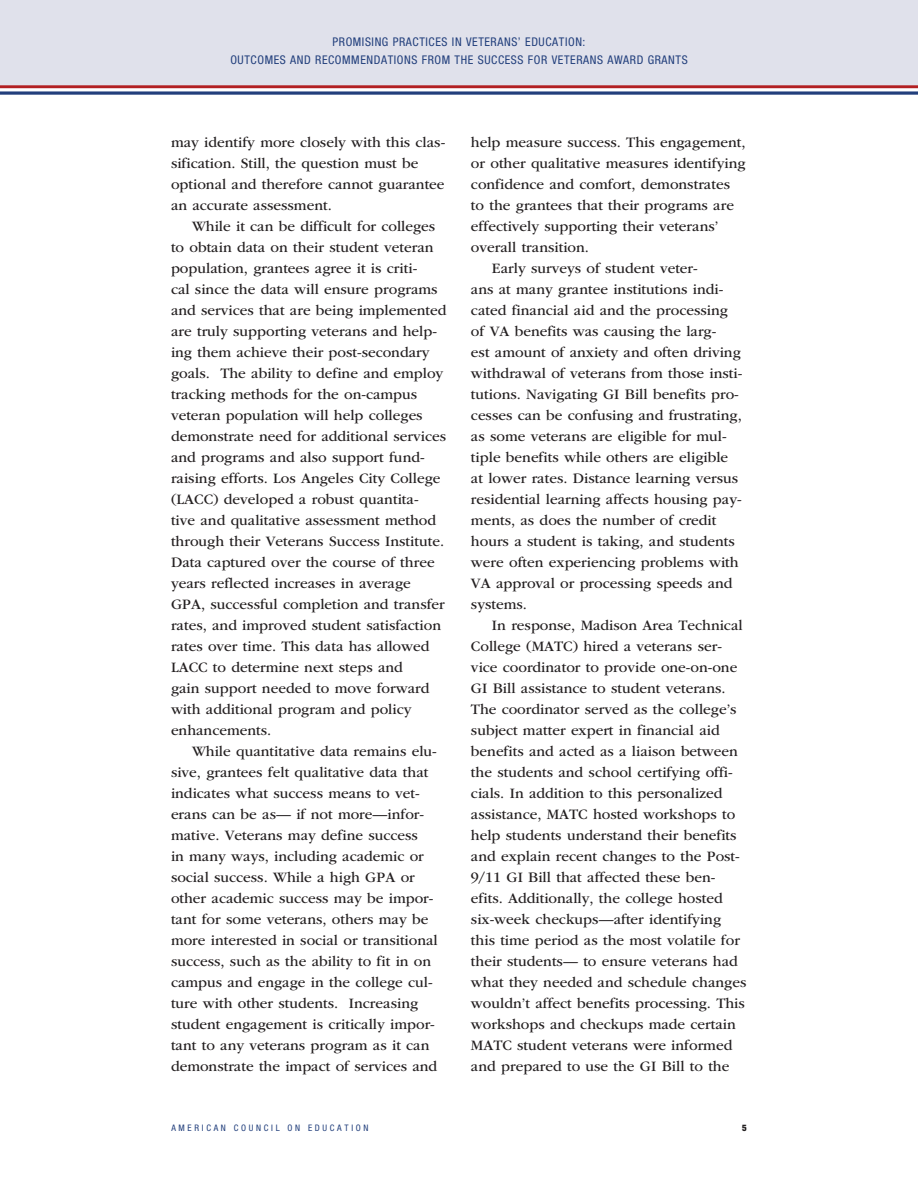
<style>
.page{position:relative;width:918px;height:1188px;background:#fff}
.page>*{position:absolute;margin:0;border:0;box-sizing:border-box;transform-origin:0 0}
.t1{font:15px/21px "ITC Garamond Std";color:#231f20}
.t2{font:condensed 12px/18px "Helvetica Neue LT Std";letter-spacing:.05em;color:#223f7c;text-align:center}
.t3{font:condensed 9px "Helvetica Neue LT Std";letter-spacing:.3em;color:#223f7c}
.t4{font:900 condensed 9px "Helvetica Neue LT Std";color:#231f20}
</style>
<div class="page">
<div style="left:0;top:0;width:918px;height:90px;background:#e0e1eb"></div>
<svg style="left:0;top:85px;width:918px;height:3px;background:#b63336"></svg>
<svg style="left:0;top:88px;width:918px;height:2px;background:#f4e6e7"></svg>
<svg style="left:0;top:91px;width:918px;height:4px;background:#4c6495"></svg>
<p class="t2" style="left:230px;top:32px;width:458px">PROMISING PRACTICES IN VETERANS’ EDUCATION:<br>OUTCOMES AND RECOMMENDATIONS FRO M THE SUCCESS FOR VETERANS AWARD GRANTS</p>
<p class="t1" style="left:171px;top:132px;width:276px">may identify more closely with this clas&shy;sification. Still, the question must be optional and therefore cannot guarantee an accurate assessment.</p>
<p class="t1" style="left:171px;top:216px;width:277px;text-indent:21px">While it can be difficult for colleges to obtain data on their student veteran population, grantees agree it is criti-<br>cal since the data will ensure programs and services that are being implemented are truly supporting veterans and help&shy;ing them achieve their post-secondary goals. The ability to define and employ tracking methods for the on-campus veteran population will help colleges demonstrate need for additional services and programs and also support fund&shy;raising efforts. Los Angeles City College (LACC) developed a robust quantita&shy;tive and qualitative assessment method through their Veterans Success Institute.<br>Data captured over the course of three years reflected increases in average GPA, successful completion and transfer rates, and improved student satisfaction rates over time. This data has allowed LACC to determine next steps and<br>gain support needed to move forward with additional program and policy enhancements.</p>
<p class="t1" style="left:171px;top:741px;width:268px;text-indent:21px">While quantitative data remains elu&shy;sive, grantees felt qualitative data that indicates what success means to vet&shy;erans can be as— if not more—infor&shy;mative. Veterans may define success<br>in many ways, including academic or social success. While a high GPA or other academic success may be impor&shy;tant for some veterans, others may be more interested in social or transitional success, such as the ability to fit in on campus and engage in the college cul&shy;ture with other students. Increasing student engagement is critically impor&shy;tant to any veterans program as it can demonstrate the impact of services and</p>
<p class="t1" style="left:471px;top:132px;width:276px">help measure success. This engagement,</p>
<p class="t1" style="left:471px;top:153px;width:276px">or other qualitative measures identifying</p>
<p class="t1" style="left:471px;top:174px;width:261px">confidence and comfort, demonstrates</p>
<p class="t1" style="left:471px;top:195px;width:265px">to the grantees that their programs are</p>
<p class="t1" style="left:471px;top:216px;width:249px">effectively supporting their veterans’</p>
<p class="t1" style="left:471px;top:237px;width:120px">overall transition.</p>
<p class="t1" style="left:492px;top:258px;width:207px">Early surveys of student veter-</p>
<p class="t1" style="left:471px;top:279px;width:254px">ans at many grantee institutions indi-</p>
<p class="t1" style="left:471px;top:300px;width:258px">cated financial aid and the processing</p>
<p class="t1" style="left:471px;top:321px;width:247px">of VA benefits was causing the larg-</p>
<p class="t1" style="left:471px;top:342px;width:271px">est amount of anxiety and often driving</p>
<p class="t1" style="left:471px;top:363px;width:273px">withdrawal of veterans from those insti-</p>
<p class="t1" style="left:471px;top:384px;width:269px">tutions. Navigating GI Bill benefits pro-</p>
<p class="t1" style="left:471px;top:405px;width:272px">cesses can be confusing and frustrating,</p>
<p class="t1" style="left:471px;top:426px;width:257px">as some veterans are eligible for mul-</p>
<p class="t1" style="left:471px;top:447px;width:259px">tiple benefits while others are eligible</p>
<p class="t1" style="left:471px;top:468px;width:269px">at lower rates. Distance learning versus</p>
<p class="t1" style="left:471px;top:489px;width:272px">residential learning affects housing pay-</p>
<p class="t1" style="left:471px;top:510px;width:247px">ments, as does the number of credit</p>
<p class="t1" style="left:471px;top:531px;width:265px">hours a student is taking, and students</p>
<p class="t1" style="left:471px;top:552px;width:269px">were often experiencing problems with</p>
<p class="t1" style="left:471px;top:573px;width:263px">VA approval or processing speeds and</p>
<p class="t1" style="left:471px;top:594px;width:58px">systems.</p>
<p class="t1" style="left:492px;top:615px;width:252px">In response, Madison Area Technical</p>
<p class="t1" style="left:471px;top:636px;width:252px">College (MATC) hired a veterans ser-</p>
<p class="t1" style="left:471px;top:657px;width:268px">vice coordinator to provide one-on-one</p>
<p class="t1" style="left:471px;top:678px;width:256px">GI Bill assistance to student veterans.</p>
<p class="t1" style="left:471px;top:699px;width:267px">The coordinator served as the college’s</p>
<p class="t1" style="left:471px;top:720px;width:250px">subject matter expert in financial aid</p>
<p class="t1" style="left:471px;top:741px;width:268px">benefits and acted as a liaison between</p>
<p class="t1" style="left:471px;top:762px;width:263px">the students and school certifying offi-</p>
<p class="t1" style="left:471px;top:783px;width:253px">cials. In addition to this personalized</p>
<p class="t1" style="left:471px;top:804px;width:266px">assistance, MATC hosted workshops to</p>
<p class="t1" style="left:471px;top:825px;width:267px">help students understand their benefits</p>
<p class="t1" style="left:471px;top:846px;width:270px">and explain recent changes to the Post-</p>
<p class="t1" style="left:471px;top:867px;width:246px">9/11 GI Bill that affected these ben-</p>
<p class="t1" style="left:471px;top:888px;width:253px">efits. Additionally, the college hosted</p>
<p class="t1" style="left:471px;top:909px;width:252px">six-week checkups—after identifying</p>
<p class="t1" style="left:471px;top:930px;width:271px">this time period as the most volatile for</p>
<p class="t1" style="left:471px;top:951px;width:268px">their students— to ensure veterans had</p>
<p class="t1" style="left:471px;top:972px;width:277px">what they needed and schedule changes</p>
<p class="t1" style="left:471px;top:993px;width:275px">wouldn’t affect benefits processing. This</p>
<p class="t1" style="left:471px;top:1014px;width:266px">workshops and checkups made certain</p>
<p class="t1" style="left:471px;top:1035px;width:263px">MATC student veterans were informed</p>
<p class="t1" style="left:471px;top:1056px;width:260px">and prepared to use the GI Bill to the</p>
<p class="t3" style="left:171px;top:1123px;width:199px">AMER ICAN CO UNCIL O N EDUCATIO N</p>
<p class="t4" style="left:742px;top:1122px;width:6px">5</p>
</div>
